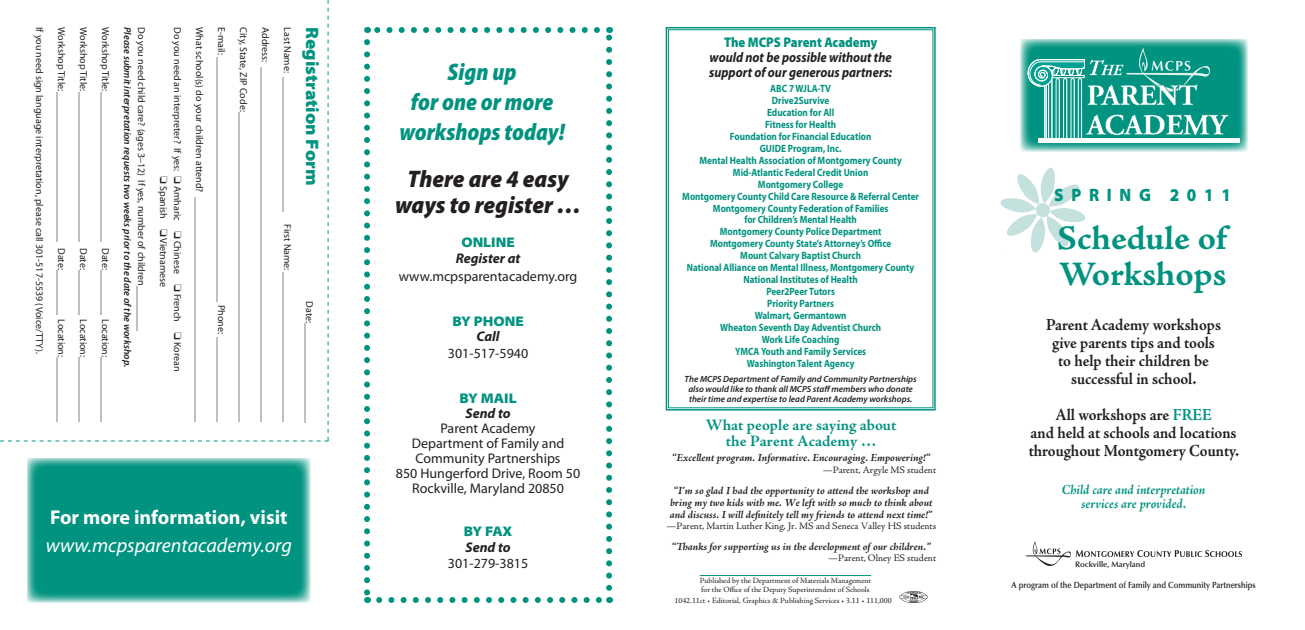
<style>
.page{position:relative;width:1305px;height:630px;background:#fff}
.page>*{position:absolute;margin:0;border:0;box-sizing:border-box;transform-origin:0 0}
.t1{font:34px/36px "Adobe Jenson Pro Bold Capt";letter-spacing:-.005em;color:#00937f}
.t2{font:italic 900 semi-condensed 24px/30px "Myriad Pro";color:#00937f;text-align:center;scale:.93 1}
.t3{font:italic 900 semi-condensed 24px/26px "Myriad Pro";color:#231f20;text-align:center}
.t4{font:italic 20px "Myriad Pro";color:#fff}
.t5{font:700 20px "Myriad Pro";color:#fff}
.t6{font:900 semi-expanded 18px "Myriad Pro";color:#00937f}
.t7{font:900 semi-expanded 18px "Myriad Pro";letter-spacing:.5em;color:#00937f;scale:.86 1}
.t8{font:700 17px/18px "Adobe Jenson Pro";letter-spacing:-.005em;color:#231f20;text-align:center;scale:.93 1}
.t9{font:700 16px/16px "Adobe Jenson Pro";color:#00937f;text-align:center}
.t10{font:14px/15px "Myriad Pro";color:#231f20;text-align:center}
.t11{font:italic 700 14px/15px "Myriad Pro";color:#231f20;scale:.9 1}
.t12{font:italic 700 14px/15px "Adobe Jenson Pro";color:#00937f;text-align:center;scale:.93 1}
.t13{font:italic 700 14px "Myriad Pro";color:#231f20}
.t14{font:900 semi-expanded 14px "Myriad Pro";color:#00937f}
.t15{font:900 14px "Myriad Pro";color:#00937f;scale:.9 1}
.t16{font:italic 700 11px/12px "Adobe Jenson Pro";color:#231f20;text-align:center}
.t17{font:700 10.6px/12px "Myriad Pro";color:#00937f;text-align:center;scale:.86 1}
.t18{font:10px/22px "Myriad Pro";color:#231f20}
.t19{font:10px "Adobe Jenson Pro";color:#231f20}
.t20{font:italic 600 10px "Myriad Pro";color:#231f20}
.t21{font:italic 600 9px/10px "Myriad Pro";color:#231f20;text-align:center}
.t22{font:600 9px "Optima LT Std";color:#231f20;scale:.88 1}
.t23{font:8px/9px "Adobe Jenson Pro";color:#231f20}
.t24{font:600 8px "Optima LT Std";color:#231f20}
.s1{color:#00937f}
</style>
<div class="page">
<img style="left:1001px;top:168px;width:85px;height:85px">
<svg style="left:379px;top:597px;width:223px;height:6px"></svg>
<svg style="left:364px;top:42px;width:6px;height:561px"></svg>
<svg style="left:606px;top:27px;width:6px;height:561px"></svg>
<svg style="left:367px;top:27px;width:230px;height:6px"></svg>
<svg style="left:1020px;top:39px;width:227px;height:112px"></svg>
<hr style="left:1038px;top:139px;width:202px;height:4px;background:#fff">
<svg style="left:1028px;top:47px;width:201px;height:96px"></svg>
<img style="left:1026px;top:541px;width:215px;height:24px">
<svg style="left:0;top:0;width:329px;height:442px"></svg>
<svg style="left:27px;top:458px;width:284px;height:144px;fill:#00937f"></svg>
<hr style="left:700px;top:575px;width:171px;height:1px;background:#00937f">
<img style="left:900px;top:591px;width:28px;height:12px">
<svg style="left:665px;top:27px;width:271px;height:384px"></svg>
<p class="t18" style="left:51px;top:27px;width:329px;rotate:90deg">If you need sign language interpretation, please call 301-517-5539 (Voice/TTY).</p>
<p class="t18" style="left:73px;top:27px;width:397px;rotate:90deg">Workshop Title:______________________________ Date:_________ Location:_____________</p>
<p class="t18" style="left:95px;top:27px;width:397px;rotate:90deg">Workshop Title:______________________________ Date:_________ Location:_____________</p>
<p class="t18" style="left:117px;top:27px;width:397px;rotate:90deg">Workshop Title:______________________________ Date:_________ Location:_____________</p>
<p class="t20" style="left:134px;top:27px;width:342px;rotate:90deg">Please submit interpretation requests two weeks prior to the date of the workshop.</p>
<p class="t18" style="left:153px;top:27px;width:305px;rotate:90deg">Do you need child care? (ages 3–12) If yes, number of children_________</p>
<p class="t18" style="left:189px;top:27px;width:346px;rotate:90deg">Do you need an interpreter? If yes: □ Amharic □ Chinese □ French □ Korean</p>
<p class="t18" style="left:175px;top:176px;width:112px;rotate:90deg">□ Spanish □ Vietnamese</p>
<p class="t18" style="left:211px;top:27px;width:397px;rotate:90deg">What school(s) do your children attend? _____________________________________________</p>
<p class="t18" style="left:233px;top:27px;width:397px;rotate:90deg">E-mail: _________________________________________________ Phone: _________________</p>
<p class="t18" style="left:277px;top:27px;width:397px;rotate:90deg">Address: _______________________________________________________________________<br>City, State, ZIP Code:______________________________________________________________</p>
<p class="t18" style="left:299px;top:27px;width:397px;rotate:90deg">Last Name: ___________________________ First Name: ______________________________</p>
<h3 class="t6" style="left:322px;top:27px;width:160px;rotate:90deg">Registration Form</h3>
<p class="t18" style="left:321px;top:301px;width:123px;rotate:90deg">Date:____________________</p>
<h3 class="t5" style="left:50px;top:504px;width:239px">For more information, visit</h3>
<h3 class="t4" style="left:46px;top:532px;width:248px">www.mcpsparentacademy.org</h3>
<h2 class="t2" style="left:399px;top:58px;width:179px">Sign up<br>for one or more workshops today!</h2>
<h2 class="t3" style="left:395px;top:167px;width:187px">There are 4 easy ways to register …</h2>
<h3 class="t14" style="left:461px;top:235px;width:55px">ONLINE</h3>
<h3 class="t13" style="left:456px;top:249px;width:66px">Register at</h3>
<h3 class="t10" style="left:399px;top:268px;width:180px">www.mcpsparentacademy.org</h3>
<h3 class="t14" style="left:452px;top:313px;width:73px">BY PHONE</h3>
<h3 class="t13" style="left:476px;top:328px;width:25px">Call</h3>
<h3 class="t10" style="left:448px;top:345px;width:82px">301-517-5940</h3>
<h3 class="t14" style="left:459px;top:390px;width:59px">BY MAIL</h3>
<h3 class="t13" style="left:465px;top:405px;width:47px">Send to</h3>
<h3 class="t10" style="left:396px;top:421px;width:186px">Parent Academy<br>Department of Family and<br>Community Partnerships<br>850 Hungerford Drive, Room 50<br>Rockville, Maryland 20850</h3>
<h3 class="t14" style="left:464px;top:524px;width:50px">BY FAX</h3>
<h3 class="t13" style="left:465px;top:538px;width:47px">Send to</h3>
<h3 class="t10" style="left:448px;top:555px;width:82px">301-279-3815</h3>
<h3 class="t15" style="left:724px;top:32px;width:172px">The MCPS Parent Academy</h3>
<h3 class="t11" style="left:709px;top:49px;width:205px">would not be possible without the support of our generous partners:</h3>
<p class="t17" style="left:682px;top:82px;width:277px">ABC 7 WJLA-TV<br>Drive2Survive<br>Education for All<br>Fitness for Health<br>Foundation for Financial Education<br>GUIDE Program, Inc.<br>Mental Health Association of Montgomery County<br>Mid-Atlantic Federal Credit Union<br>Montgomery College<br>Montgomery County Child Care Resource &amp; Referral Center<br>Montgomery County Federation of Families</p>
<p class="t17" style="left:687px;top:213px;width:266px">for Children’s Mental Health<br>Montgomery County Police Department<br>Montgomery County State’s Attorney’s Office<br>Mount Calvary Baptist Church<br>National Alliance on Mental Illness, Montgomery County<br>National Institutes of Health<br>Peer2Peer Tutors<br>Priority Partners<br>Walmart, Germantown<br>Wheaton Seventh Day Adventist Church<br>Work Life Coaching<br>YMCA Youth and Family Services<br>Washington Talent Agency</p>
<p class="t21" style="left:685px;top:373px;width:234px">The MCPS Department of Family and Community Partnerships also would like to thank all MCPS staff members who donate their time and expertise to lead Parent Academy workshops.</p>
<h3 class="t9" style="left:706px;top:417px;width:192px">What people are saying about the Parent Academy …</h3>
<p class="t16" style="left:672px;top:452px;width:260px">“Excellent program. Informative. Encouraging. Empowering!”</p>
<p class="t19" style="left:823px;top:464px;width:115px">—Parent, Argyle MS student</p>
<p class="t16" style="left:670px;top:485px;width:264px">“I’m so glad I had the opportunity to attend the workshop and bring my two kids with me. We left with so much to think about and discuss. I will definitely tell my friends to attend next time!”</p>
<p class="t19" style="left:666px;top:520px;width:271px">—Parent, Martin Luther King, Jr. MS and Seneca Valley HS students</p>
<p class="t16" style="left:671px;top:541px;width:261px">“Thanks for supporting us in the development of our children.”</p>
<p class="t19" style="left:828px;top:552px;width:110px">—Parent, Olney ES student</p>
<p class="t23" style="left:700px;top:576px;width:173px">Published by the Department of Materials Management for the Office of the Deputy Superintendent of Schools</p>
<p class="t23" style="left:675px;top:596px;width:219px">1042.11ct • Editorial, Graphics &amp; Publishing Services • 3.11 • 111,000</p>
<h3 class="t7" style="left:1054px;top:185px;width:207px">SPRING 2011</h3>
<h1 class="t1" style="left:1057px;top:221px;width:171px">Schedule of<br>Workshops</h1>
<h3 class="t8" style="left:1046px;top:316px;width:189px">Parent Academy workshops give parents tips and tools to help their children be successful in school.</h3>
<h3 class="t8" style="left:1029px;top:406px;width:228px">All workshops are <span class="s1">FREE<br></span>and held at schools and locations throughout Montgomery County.</h3>
<h3 class="t12" style="left:1062px;top:483px;width:156px">Child care and interpretation services are provided.</h3>
<p class="t24" style="left:1075px;top:559px;width:71px">Rockville, Maryland</p>
<p class="t22" style="left:1012px;top:580px;width:279px">A program of the Department of Family and Community Partnerships</p>
</div>
